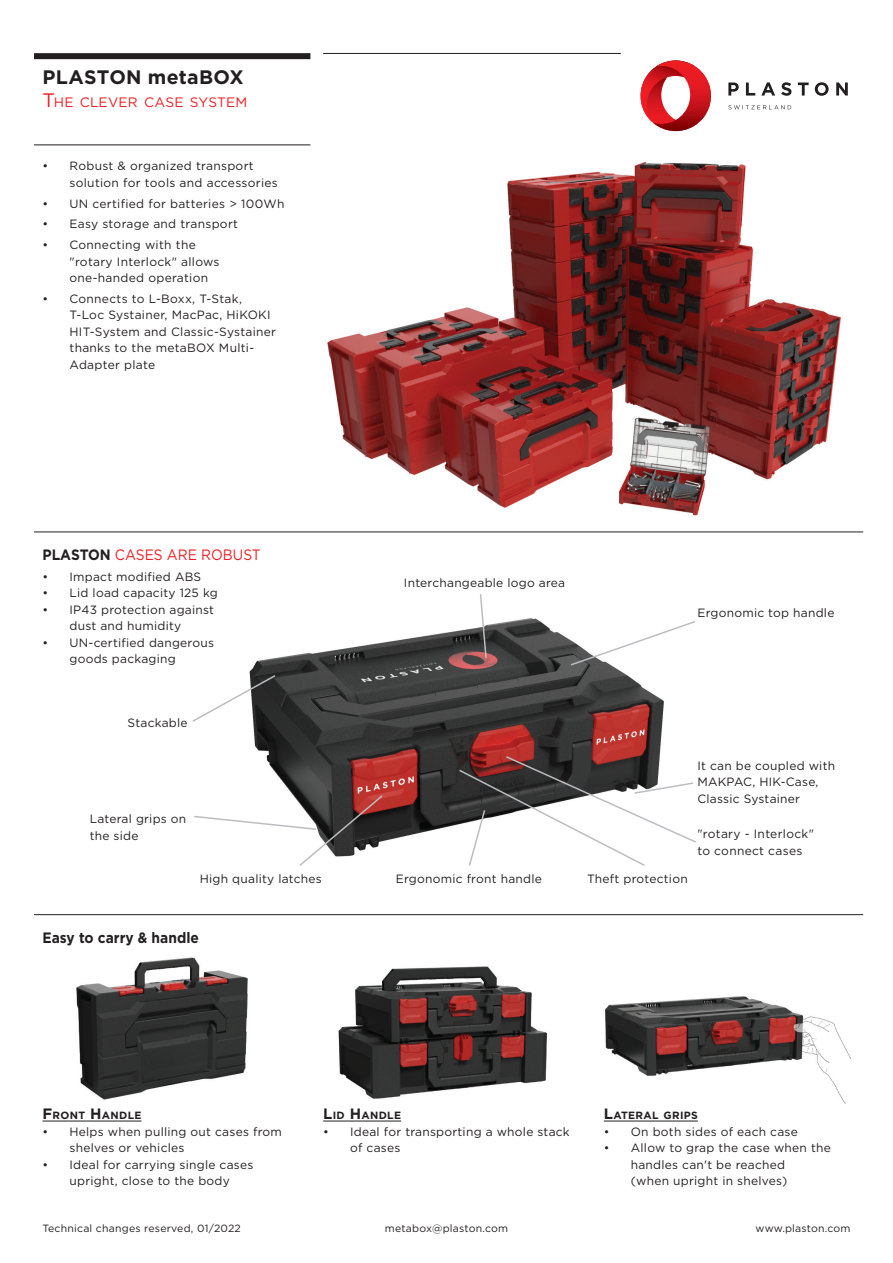
<style>
.page{position:relative;width:893px;height:1263px;background:#fff}
.page>*{position:absolute;margin:0;border:0;box-sizing:border-box;transform-origin:0 0}
.t1{font:700 19.5px "Gotham";letter-spacing:.015em;color:#231f20}
.t2{font:15px "Gotham";color:#ee1d23;scale:.92 1}
.t3{font:700 15px "Gotham";color:#231f20;scale:.92 1}
.t4{font:13.65px "Gotham";letter-spacing:.015em;color:#ee1d23}
.t5{font:12px/16.5px "Gotham";letter-spacing:.02em;color:#231f20}
.t6{font:10.5px "Gotham";letter-spacing:.02em;color:#231f20}
.t7{font:700 10.5px "Gotham";letter-spacing:.03em;color:#231f20}
.s1{font-size:19.5px}
.s2{font-weight:700;color:#231f20}
.s3{font-size:15px}
</style>
<div class="page">
<hr style="left:323px;top:53px;width:298px;height:1px;background:#231f20">
<hr style="left:34px;top:145px;width:276px;height:1px;background:#231f20">
<div style="left:34px;top:53px;width:276px;height:6px;background:#231f20"></div>
<svg style="left:728px;top:82px;width:120px;height:14px"></svg>
<svg style="left:728px;top:105px;width:63px;height:4px"></svg>
<img style="left:640px;top:69px;width:13px;height:54px">
<img style="left:653px;top:61px;width:58px;height:70px">
<hr style="left:34px;top:531px;width:829px;height:1px;background:#231f20">
<hr style="left:34px;top:914px;width:829px;height:1px;background:#231f20">
<img style="left:249px;top:618px;width:415px;height:223px">
<img style="left:327px;top:161px;width:514px;height:355px">
<img style="left:76px;top:957px;width:172px;height:143px">
<img style="left:338px;top:966px;width:209px;height:133px">
<img style="left:605px;top:996px;width:245px;height:107px">
<svg style="left:192px;top:674px;width:85px;height:49px"></svg>
<svg style="left:194px;top:794px;width:190px;height:72px"></svg>
<svg style="left:458px;top:755px;width:238px;height:111px"></svg>
<svg style="left:479px;top:594px;width:9px;height:66px"></svg>
<svg style="left:569px;top:620px;width:126px;height:47px"></svg>
<hr style="left:43px;top:1121px;width:99px;height:1px;background:#231f20">
<hr style="left:323px;top:1121px;width:78px;height:1px;background:#231f20">
<hr style="left:604px;top:1121px;width:94px;height:1px;background:#231f20">
<h1 class="t1" style="left:43px;top:66px;width:203px">PLASTON metaBOX</h1>
<p class="t4" style="left:43px;top:95px;width:206px"><span class="s1">T</span>HE CLEVER CASE SYSTEM</p>
<p class="t5" style="left:70px;top:158px;width:210px;text-indent:-27px">• Robust &amp; organized transport solution for tools and accessories</p>
<p class="t5" style="left:43px;top:195px;width:244px">• UN certified for batteries &gt; 100Wh</p>
<p class="t5" style="left:43px;top:216px;width:197px">• Easy storage and transport</p>
<p class="t5" style="left:70px;top:236px;width:151px;text-indent:-27px">• Connecting with the "rotary Interlock" allows one-handed operation</p>
<p class="t5" style="left:70px;top:290px;width:208px;text-indent:-27px">• Connects to L-Boxx, T-Stak,<br>T-Loc Systainer, MacPac, HiKOKI<br>HIT-System and Classic-Systainer thanks to the metaBOX Multi-<br>Adapter plate</p>
<p class="t2" style="left:43px;top:546px;width:239px"><span class="s2">PLASTON</span> CASES ARE ROBUST</p>
<p class="t5" style="left:43px;top:568px;width:160px">• Impact modified ABS</p>
<p class="t5" style="left:43px;top:584px;width:177px">• Lid load capacity 125 kg</p>
<p class="t5" style="left:43px;top:601px;width:173px;text-align:center">• IP43 protection against dust and humidity</p>
<p class="t5" style="left:70px;top:634px;width:146px;text-indent:-27px">• UN-certified dangerous goods packaging</p>
<p class="t5" style="left:404px;top:574px;width:163px">Interchangeable logo area</p>
<p class="t5" style="left:697px;top:604px;width:139px">Ergonomic top handle</p>
<p class="t5" style="left:128px;top:715px;width:62px">Stackable</p>
<p class="t5" style="left:90px;top:810px;width:98px">Lateral grips on the side</p>
<p class="t5" style="left:200px;top:870px;width:123px">High quality latches</p>
<p class="t5" style="left:396px;top:870px;width:148px">Ergonomic front handle</p>
<p class="t5" style="left:587px;top:870px;width:102px">Theft protection</p>
<p class="t5" style="left:697px;top:757px;width:139px">It can be coupled with<br>MAKPAC, HIK-Case,<br>Classic Systainer</p>
<p class="t5" style="left:697px;top:825px;width:118px">"rotary - Interlock" to connect cases</p>
<p class="t3" style="left:43px;top:928px;width:172px">Easy to carry &amp; handle</p>
<p class="t7" style="left:43px;top:1109px;width:100px"><span class="s3">F</span>RONT <span class="s3">H</span>ANDLE</p>
<p class="t5" style="left:70px;top:1123px;width:214px;text-indent:-27px">• Helps when pulling out cases from shelves or vehicles</p>
<p class="t5" style="left:43px;top:1156px;width:212px;text-align:center">• Ideal for carrying single cases upright, close to the body</p>
<p class="t7" style="left:323px;top:1109px;width:79px"><span class="s3">L</span>ID <span class="s3">H</span>ANDLE</p>
<p class="t5" style="left:350px;top:1123px;width:221px;text-indent:-27px">• Ideal for transporting a whole stack of cases</p>
<p class="t7" style="left:604px;top:1109px;width:96px"><span class="s3">L</span>ATERAL GRIPS</p>
<p class="t5" style="left:604px;top:1123px;width:196px">• On both sides of each case</p>
<p class="t5" style="left:631px;top:1139px;width:202px;text-indent:-27px">• Allow to grap the case when the handles can't be reached<br>(when upright in shelves)</p>
<p class="t6" style="left:43px;top:1223px;width:200px">Technical changes reserved, 01/2022</p>
<p class="t6" style="left:755px;top:1223px;width:96px">www.plaston.com</p>
<p class="t6" style="left:385px;top:1223px;width:125px">metabox@plaston.com</p>
</div>
